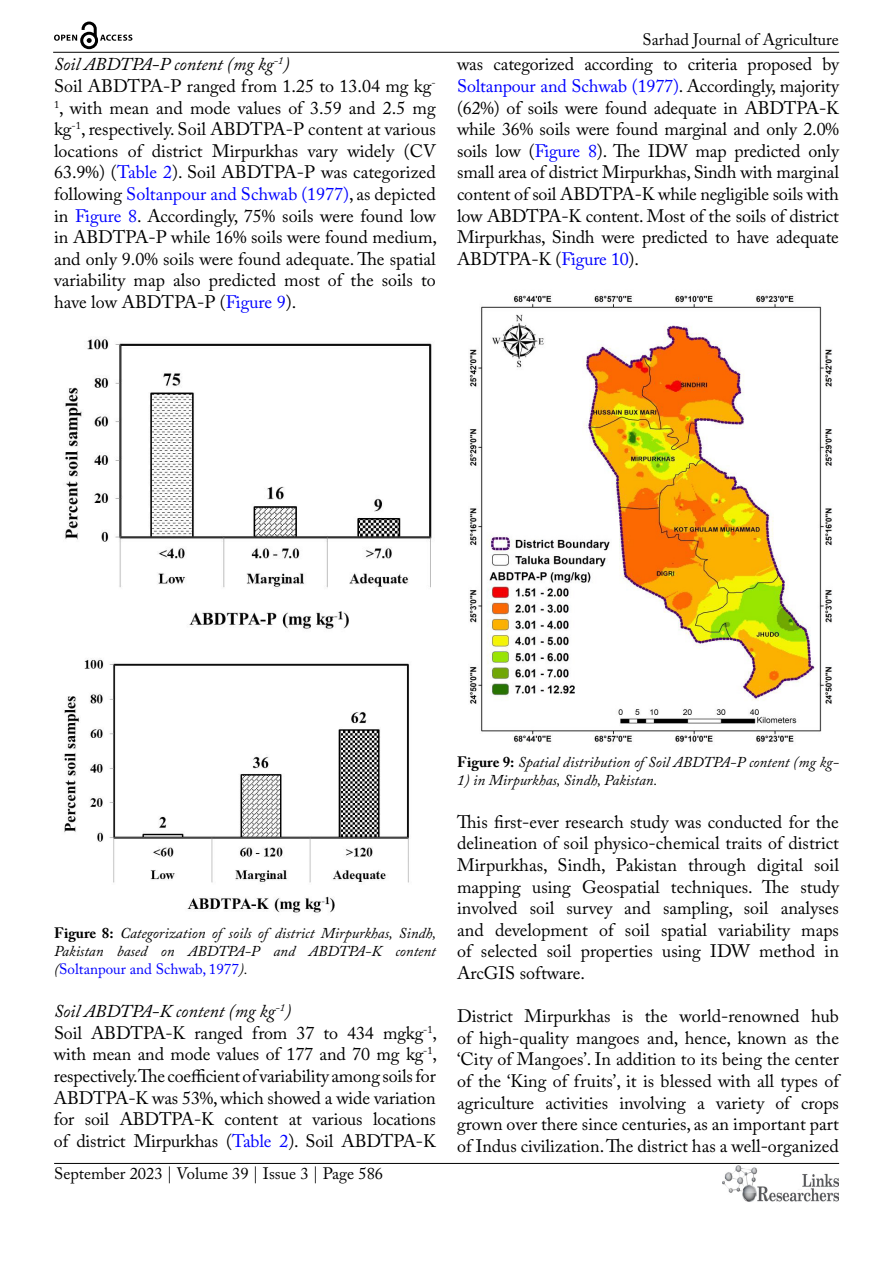
<style>
.page{position:relative;width:893px;height:1263px;background:#fff}
.page>*{position:absolute;margin:0;border:0;box-sizing:border-box;transform-origin:0 0}
.t1{font:18px/21.6px "Adobe Caslon Pro";color:#000;text-align:justify}
.t2{font:16.5px "Adobe Caslon Pro";color:#000}
.t3{font:italic 15px/18px "Adobe Caslon Pro";color:#000;text-align:justify}
.s1{font-style:italic}
.s2{color:#00f}
.s3{font-weight:700;font-style:normal}
.s4{font-style:normal;color:#00f}
</style>
<div class="page">
<hr style="left:53px;top:52px;width:786px;height:1px;background:#000">
<hr style="left:54px;top:1163px;width:785px;height:1px;background:#000">
<img style="left:722px;top:1166px;width:117px;height:36px">
<svg style="left:54px;top:22px;width:78px;height:27px"></svg>
<img style="left:65px;top:339px;width:367px;height:290px">
<img style="left:64px;top:658px;width:345px;height:255px">
<img style="left:469px;top:295px;width:363px;height:449px">
<p class="t1" style="left:54px;top:53px;width:385px;text-align:left"><span class="s1">Soil ABDTPA-P content (mg kg</span><sup>-1</sup><span class="s1">)<br></span>Soil ABDTPA-P ranged from 1.25 to 13.04 mg kg<sup>-1</sup>, with mean and mode values of 3.59 and 2.5 mg kg<sup>-1</sup>, respectively. Soil ABDTPA-P content at various locations of district Mirpurkhas vary widely (CV 63.9%) (<span class="s2">Table 2</span>). Soil ABDTPA-P was categorized following <span class="s2">Soltanpour and Schwab (1977)</span>, as depicted in <span class="s2">Figure 8</span>. Accordingly, 75% soils were found low in ABDTPA-P while 16% soils were found medium, and only 9.0% soils were found adequate. The spatial variability map also predicted most of the soils to have low ABDTPA-P (<span class="s2">Figure 9</span>).</p>
<p class="t2" style="left:643px;top:30px;width:198px">Sarhad Journal of Agriculture</p>
<p class="t1" style="left:457px;top:53px;width:383px">was categorized according to criteria proposed by <span class="s2">Soltanpour and Schwab (1977)</span>. Accordingly, majority (62%) of soils were found adequate in ABDTPA-K while 36% soils were found marginal and only 2.0% soils low (<span class="s2">Figure 8</span>). The IDW map predicted only small area of district Mirpurkhas, Sindh with marginal content of soil ABDTPA-K while negligible soils with low ABDTPA-K content. Most of the soils of district Mirpurkhas, Sindh were predicted to have adequate ABDTPA-K (<span class="s2">Figure 10</span>).</p>
<p class="t3" style="left:54px;top:924px;width:384px"><span class="s3">Figure 8:</span> Categorization of soils of district Mirpurkhas, Sindh, Pakistan based on ABDTPA-P and ABDTPA-K content (<span class="s4">Soltanpour and Schwab, 1977</span>).</p>
<p class="t1" style="left:54px;top:1000px;width:385px;text-align:left"><span class="s1">Soil ABDTPA-K content (mg kg</span><sup>-1</sup><span class="s1">)<br></span>Soil ABDTPA-K ranged from 37 to 434 mgkg<sup>-1</sup>, with mean and mode values of 177 and 70 mg kg<sup>-1</sup>, respectively. The coefficient of variability among soils for ABDTPA-K was 53%, which showed a wide variation for soil ABDTPA-K content at various locations of district Mirpurkhas (<span class="s2">Table 2</span>). Soil ABDTPA-K</p>
<p class="t2" style="left:54px;top:1164px;width:331px">September 2023 | Volume 39 | Issue 3 | Page 586</p>
<p class="t3" style="left:457px;top:752px;width:383px"><span class="s3">Figure 9:</span> Spatial distribution of Soil ABDTPA-P content (mg kg-</p>
<p class="t3" style="left:457px;top:770px;width:202px">1) in Mirpurkhas, Sindh, Pakistan.</p>
<p class="t1" style="left:457px;top:811px;width:383px">This first-ever research study was conducted for the delineation of soil physico-chemical traits of district Mirpurkhas, Sindh, Pakistan through digital soil mapping using Geospatial techniques. The study involved soil survey and sampling, soil analyses and development of soil spatial variability maps of selected soil properties using IDW method in ArcGIS software.</p>
<p class="t1" style="left:457px;top:1005px;width:383px">District Mirpurkhas is the world-renowned hub of high-quality mangoes and, hence, known as the ‘City of Mangoes’. In addition to its being the center of the ‘King of fruits’, it is blessed with all types of agriculture activities involving a variety of crops grown over there since centuries, as an important part of Indus civilization. The district has a well-organized</p>
</div>
